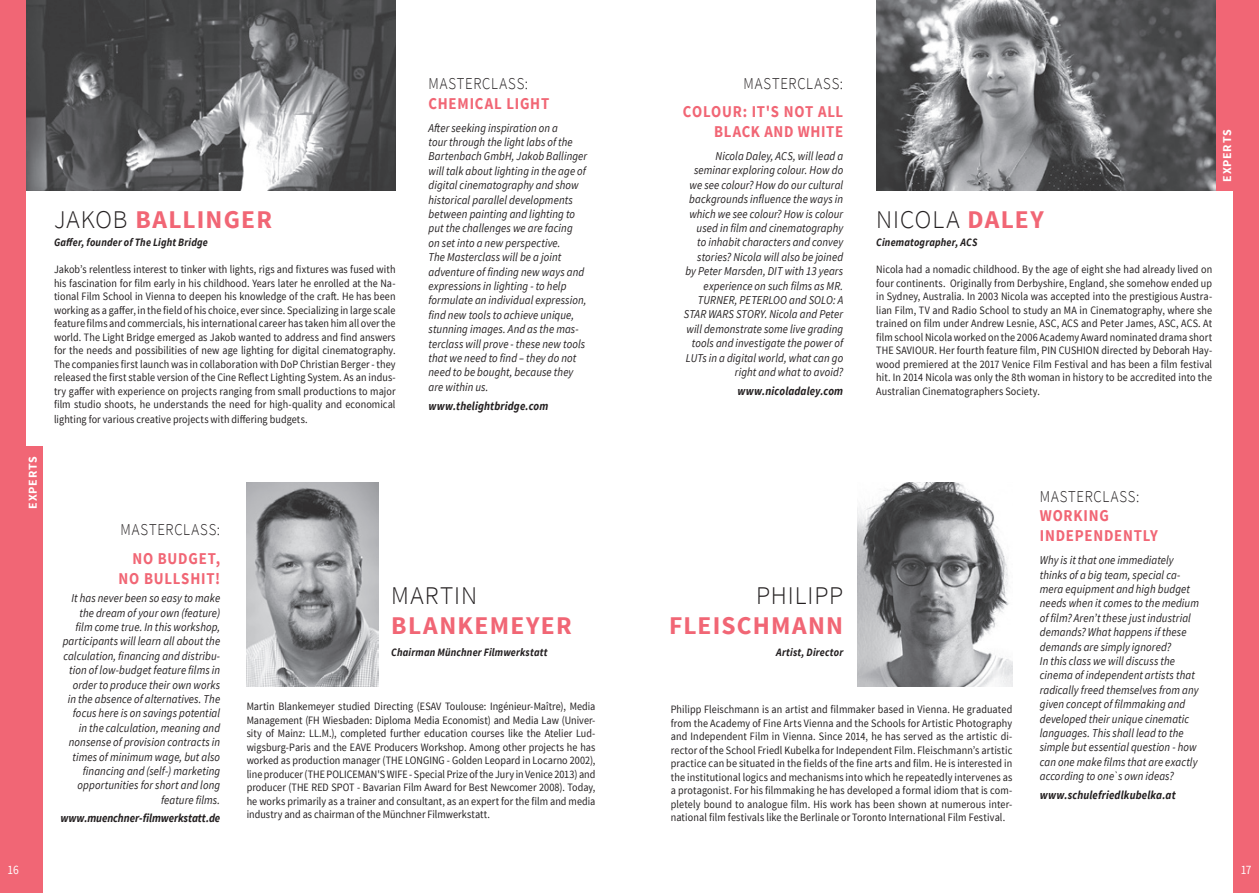
<style>
.page{position:relative;width:1259px;height:893px;background:#fff}
.page>*{position:absolute;margin:0;border:0;box-sizing:border-box;transform-origin:0 0}
.t1{font:700 25.5px "Source Sans Pro";letter-spacing:.05em;color:#f16675}
.t2{font:300 25.5px "Source Sans Pro";letter-spacing:.035em;color:#231f20}
.t3{font:700 16.5px/19.8px "Source Sans Pro";letter-spacing:.05em;color:#f16675;text-align:right;scale:.9 1}
.t4{font:300 16.5px "Source Sans Pro";letter-spacing:.055em;color:#231f20;scale:.9 1}
.t5{font:12.75px "Source Sans Pro";color:#fff;scale:.9 1}
.t6{font:italic 12px/14.4px "Source Sans Pro";letter-spacing:.01em;color:#231f20;scale:.9 1}
.t7{font:italic 700 12px "Source Sans Pro";letter-spacing:.015em;color:#231f20;scale:.9 1}
.t8{font:italic 700 12px "Source Sans Pro";letter-spacing:-.005em;color:#231f20;scale:.9 1}
.t9{font:700 12px "Source Sans Pro";letter-spacing:.07em;color:#fff}
.t10{font:11.25px/13.5px "Source Sans Pro";letter-spacing:.01em;color:#231f20;text-align:justify;scale:.9 1}
.t11{font:italic 700 11.25px "Source Sans Pro";letter-spacing:.02em;color:#231f20;scale:.9 1}
.s1{font-weight:300;color:#231f20}
.s2{font-weight:700;color:#f16675}
</style>
<div class="page">
<img style="left:26px;top:0;width:369px;height:191px">
<img style="left:876px;top:0;width:340px;height:191px">
<img style="left:857px;top:483px;width:155px;height:203px">
<div style="left:24px;top:446px;width:19px;height:447px;background:#f16675"></div>
<div style="left:0;top:0;width:26px;height:893px;background:#f16675"></div>
<div style="left:1216px;top:0;width:18px;height:191px;background:#f16675"></div>
<div style="left:1233px;top:0;width:26px;height:893px;background:#f16675"></div>
<img style="left:247px;top:483px;width:131px;height:203px">
<p class="t9" style="left:25px;top:509px;width:54px;rotate:-90deg">EXPERTS</p>
<h1 class="t1" style="left:54px;top:203px;width:220px"><span class="s1">JAKOB</span> BALLINGER</h1>
<p class="t11" style="left:54px;top:235px;width:172px">Gaffer, founder of The Light Bridge</p>
<p class="t10" style="left:54px;top:263px;width:381px">Jakob’s relentless interest to tinker with lights, rigs and fixtures was fused with his fascination for film early in his childhood. Years later he enrolled at the Na&shy;tional Film School in Vienna to deepen his knowledge of the craft. He has been working as a gaffer, in the field of his choice, ever since. Specializing in large scale feature films and commercials, his international career has taken him all over the world. The Light Bridge emerged as Jakob wanted to address and find answers for the needs and possibilities of new age lighting for digital cinematography.<br>The companies first launch was in collaboration with DoP Christian Berger - they released the first stable version of the Cine Reflect Lighting System. As an indus&shy;try gaffer with experience on projects ranging from small productions to major film studio shoots, he understands the need for high-quality and economical lighting for various creative projects with differing budgets.</p>
<h2 class="t4" style="left:428px;top:73px;width:112px">MASTERCLASS:</h2>
<h2 class="t3" style="left:428px;top:94px;width:136px">CHEMICAL LIGHT</h2>
<p class="t6" style="left:428px;top:120px;width:178px">After seeking inspiration on a<br>tour through the light labs of the<br>Bartenbach GmbH, Jakob Ballinger will talk about lighting in the age of digital cinematography and show historical parallel developments between painting and lighting to put the challenges we are facing<br>on set into a new perspective.<br>The Masterclass will be a joint adventure of finding new ways and expressions in lighting - to help formulate an individual expression, find new tools to achieve unique, stunning images. And as the mas&shy;terclass will prove - these new tools that we need to find – they do not need to be bought, because they are within us.</p>
<p class="t7" style="left:428px;top:398px;width:135px">www.thelightbridge.com</p>
<h2 class="t4" style="left:743px;top:73px;width:112px">MASTERCLASS:</h2>
<h2 class="t3" style="left:683px;top:102px;width:180px">COLOUR: IT'S NOT ALL<br>BLACK AND WHITE</h2>
<p class="t6" style="left:684px;top:149px;width:178px;text-align:right">Nicola Daley, ACS, will lead a seminar exploring colour. How do we see colour? How do our cultural backgrounds influence the ways in which we see colour? How is colour used in film and cinematography<br>to inhabit characters and convey stories? Nicola will also be joined by Peter Marsden, DIT with 13 years experience on such films as MR.<br>TURNER, PETERLOO and SOLO: A<br>STAR WARS STORY. Nicola and Peter will demonstrate some live grading tools and investigate the power of<br>LUTs in a digital world, what can go right and what to avoid?</p>
<p class="t7" style="left:737px;top:383px;width:119px">www.nicoladaley.com</p>
<p class="t9" style="left:1219px;top:182px;width:54px;rotate:-90deg">EXPERTS</p>
<h1 class="t2" style="left:876px;top:204px;width:169px">NICOLA <span class="s2">DALEY</span></h1>
<p class="t11" style="left:876px;top:235px;width:114px">Cinematographer, ACS</p>
<p class="t10" style="left:876px;top:263px;width:375px">Nicola had a nomadic childhood. By the age of eight she had already lived on four continents. Originally from Derbyshire, England, she somehow ended up in Sydney, Australia. In 2003 Nicola was accepted into the prestigious Austra&shy;lian Film, TV and Radio School to study an MA in Cinematography, where she trained on film under Andrew Lesnie, ASC, ACS and Peter James, ASC, ACS. At film school Nicola worked on the 2006 Academy Award nominated drama short THE SAVIOUR. Her fourth feature film, PIN CUSHION directed by Deborah Hay&shy;wood premiered at the 2017 Venice Film Festival and has been a film festival hit. In 2014 Nicola was only the 8th woman in history to be accredited into the Australian Cinematographers Society.</p>
<h2 class="t4" style="left:121px;top:520px;width:112px">MASTERCLASS:</h2>
<h2 class="t3" style="left:119px;top:549px;width:114px">NO BUDGET,<br>NO BULLSHIT!</h2>
<p class="t6" style="left:63px;top:591px;width:176px;text-align:right">It has never been so easy to make the dream of your own (feature) film come true. In this workshop, participants will learn all about the calculation, financing and distribu&shy;tion of low-budget feature films in order to produce their own works in the absence of alternatives. The focus here is on savings potential in the calculation, meaning and nonsense of provision contracts in times of minimum wage, but also financing and (self-) marketing opportunities for short and long feature films.</p>
<p class="t8" style="left:60px;top:811px;width:179px">www.muenchner-filmwerkstatt.de</p>
<h1 class="t2" style="left:391px;top:580px;width:87px">MARTIN</h1>
<h1 class="t1" style="left:391px;top:609px;width:182px">BLANKEMEYER</h1>
<p class="t11" style="left:391px;top:645px;width:175px">Chairman Münchner Filmwerkstatt</p>
<h1 class="t2" style="left:756px;top:580px;width:89px">PHILIPP</h1>
<h1 class="t1" style="left:669px;top:609px;width:176px">FLEISCHMANN</h1>
<p class="t11" style="left:776px;top:645px;width:76px">Artist, Director</p>
<p class="t10" style="left:247px;top:700px;width:389px">Martin Blankemeyer studied Directing (ESAV Toulouse: Ingénieur-Maître), Media Management (FH Wiesbaden: Diploma Media Economist) and Media Law (Univer&shy;sity of Mainz: LL.M.), completed further education courses like the Atelier Lud&shy;wigsburg-Paris and the EAVE Producers Workshop. Among other projects he has worked as production manager (THE LONGING - Golden Leopard in Locarno 2002), line producer (THE POLICEMAN'S WIFE - Special Prize of the Jury in Venice 2013) and producer (THE RED SPOT - Bavarian Film Award for Best Newcomer 2008). Today, he works primarily as a trainer and consultant, as an expert for the film and media industry and as chairman of the Münchner Filmwerkstatt.</p>
<p class="t10" style="left:671px;top:703px;width:381px">Philipp Fleischmann is an artist and filmmaker based in Vienna. He graduated from the Academy of Fine Arts Vienna and the Schools for Artistic Photography and Independent Film in Vienna. Since 2014, he has served as the artistic di&shy;rector of the School Friedl Kubelka for Independent Film. Fleischmann’s artistic practice can be situated in the fields of the fine arts and film. He is interested in the institutional logics and mechanisms into which he repeatedly intervenes as a protagonist. For his filmmaking he has developed a formal idiom that is com&shy;pletely bound to analogue film. His work has been shown at numerous inter&shy;national film festivals like the Berlinale or Toronto International Film Festival.</p>
<h2 class="t4" style="left:1040px;top:486px;width:112px">MASTERCLASS:</h2>
<h2 class="t3" style="left:1040px;top:507px;width:133px;text-align:left">WORKING<br>INDEPENDENTLY</h2>
<p class="t6" style="left:1040px;top:553px;width:178px">Why is it that one immediately thinks of a big team, special ca&shy;mera equipment and high budget needs when it comes to the medium of film? Aren’t these just industrial demands? What happens if these demands are simply ignored?<br>In this class we will discuss the cinema of independent artists that radically freed themselves from any given concept of filmmaking and developed their unique cinematic languages. This shall lead to the simple but essential question - how can one make films that are exactly according to one`s own ideas?</p>
<p class="t7" style="left:1040px;top:787px;width:152px">www.schulefriedlkubelka.at</p>
<p class="t5" style="left:7px;top:862px;width:14px">16</p>
<p class="t5" style="left:1240px;top:862px;width:14px">17</p>
</div>
